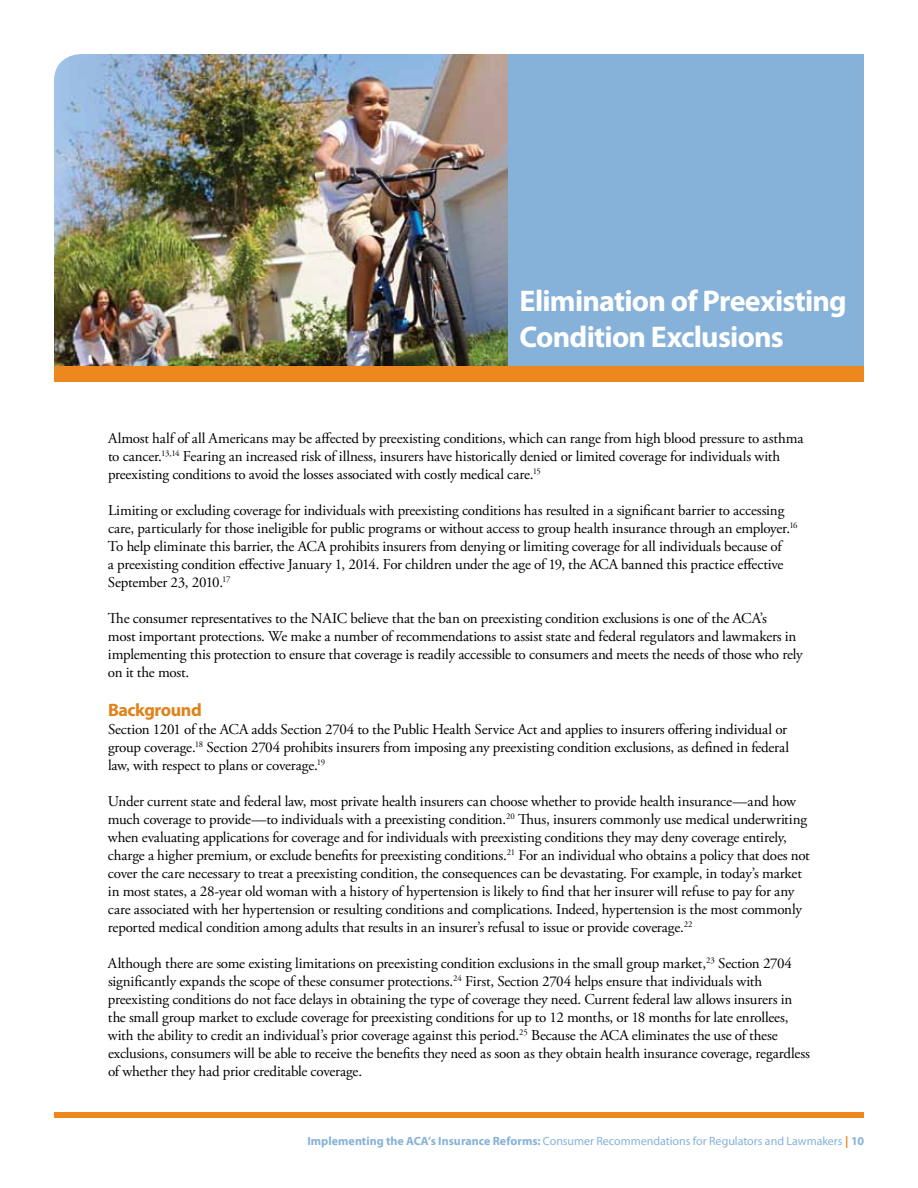
<style>
.page{position:relative;width:918px;height:1188px;background:#fff}
.page>*{position:absolute;margin:0;border:0;box-sizing:border-box;transform-origin:0 0}
.t1{font:700 30px/36px "Myriad Pro";letter-spacing:-.025em;color:#fff}
.t2{font:700 18px "Myriad Pro";letter-spacing:-.025em;color:#e0821b}
.t3{font:15px/18px "Adobe Garamond Pro";letter-spacing:-.01em;color:#000}
.t4{font:12px "Myriad Pro";color:#86b1d8}
.s1{font-weight:700}
.s2{font-weight:700;color:#ec881d}
</style>
<div class="page">
<div style="left:54px;top:1112px;width:810px;height:6px;background:#ec881d"></div>
<img style="left:54px;top:54px;width:455px;height:312px">
<div style="left:509px;top:54px;width:355px;height:326px;background:#86b1d8"></div>
<div style="left:54px;top:366px;width:810px;height:16px;background:#ec881d"></div>
<h1 class="t1" style="left:520px;top:282px;width:329px">Elimination of Preexisting<br>Condition Exclusions</h1>
<p class="t3" style="left:108px;top:430px;width:697px">Almost half of all Americans may be affected by preexisting conditions, which can range from high blood pressure to asthma to cancer.<sup>13,14</sup> Fearing an increased risk of illness, insurers have historically denied or limited coverage for individuals with preexisting conditions to avoid the losses associated with costly medical care.<sup>15</sup></p>
<p class="t3" style="left:108px;top:502px;width:691px">Limiting or excluding coverage for individuals with preexisting conditions has resulted in a significant barrier to accessing care, particularly for those ineligible for public programs or without access to group health insurance through an employer.<sup>16<br></sup>To help eliminate this barrier, the ACA prohibits insurers from denying or limiting coverage for all individuals because of<br>a preexisting condition effective January 1, 2014. For children under the age of 19, the ACA banned this practice effective September 23, 2010.<sup>17</sup></p>
<p class="t3" style="left:108px;top:610px;width:696px">The consumer representatives to the NAIC believe that the ban on preexisting condition exclusions is one of the ACA’s<br>most important protections. We make a number of recommendations to assist state and federal regulators and lawmakers in implementing this protection to ensure that coverage is readily accessible to consumers and meets the needs of those who rely on it the most.</p>
<p class="t2" style="left:108px;top:699px;width:95px">Background</p>
<p class="t3" style="left:108px;top:721px;width:683px">Section 1201 of the ACA adds Section 2704 to the Public Health Service Act and applies to insurers offering individual or group coverage.<sup>18</sup> Section 2704 prohibits insurers from imposing any preexisting condition exclusions, as defined in federal law, with respect to plans or coverage.<sup>19</sup></p>
<p class="t3" style="left:108px;top:793px;width:703px">Under current state and federal law, most private health insurers can choose whether to provide health insurance—and how much coverage to provide—to individuals with a preexisting condition.<sup>20</sup> Thus, insurers commonly use medical underwriting when evaluating applications for coverage and for individuals with preexisting conditions they may deny coverage entirely, charge a higher premium, or exclude benefits for preexisting conditions.<sup>21</sup> For an individual who obtains a policy that does not cover the care necessary to treat a preexisting condition, the consequences can be devastating. For example, in today’s market in most states, a 28-year old woman with a history of hypertension is likely to find that her insurer will refuse to pay for any care associated with her hypertension or resulting conditions and complications. Indeed, hypertension is the most commonly reported medical condition among adults that results in an insurer’s refusal to issue or provide coverage.<sup>22</sup></p>
<p class="t3" style="left:108px;top:955px;width:704px">Although there are some existing limitations on preexisting condition exclusions in the small group market,<sup>23</sup> Section 2704 significantly expands the scope of these consumer protections.<sup>24</sup> First, Section 2704 helps ensure that individuals with preexisting conditions do not face delays in obtaining the type of coverage they need. Current federal law allows insurers in the small group market to exclude coverage for preexisting conditions for up to 12 months, or 18 months for late enrollees, with the ability to credit an individual’s prior coverage against this period.<sup>25</sup> Because the ACA eliminates the use of these exclusions, consumers will be able to receive the benefits they need as soon as they obtain health insurance coverage, regardless of whether they had prior creditable coverage.</p>
<p class="t4" style="left:307px;top:1133px;width:558px"><span class="s1">Implementing the ACA’s Insurance Reforms:</span> Consumer Recommendations for Regulators and Lawmakers <span class="s2">|</span> <span class="s1">10</span></p>
</div>
